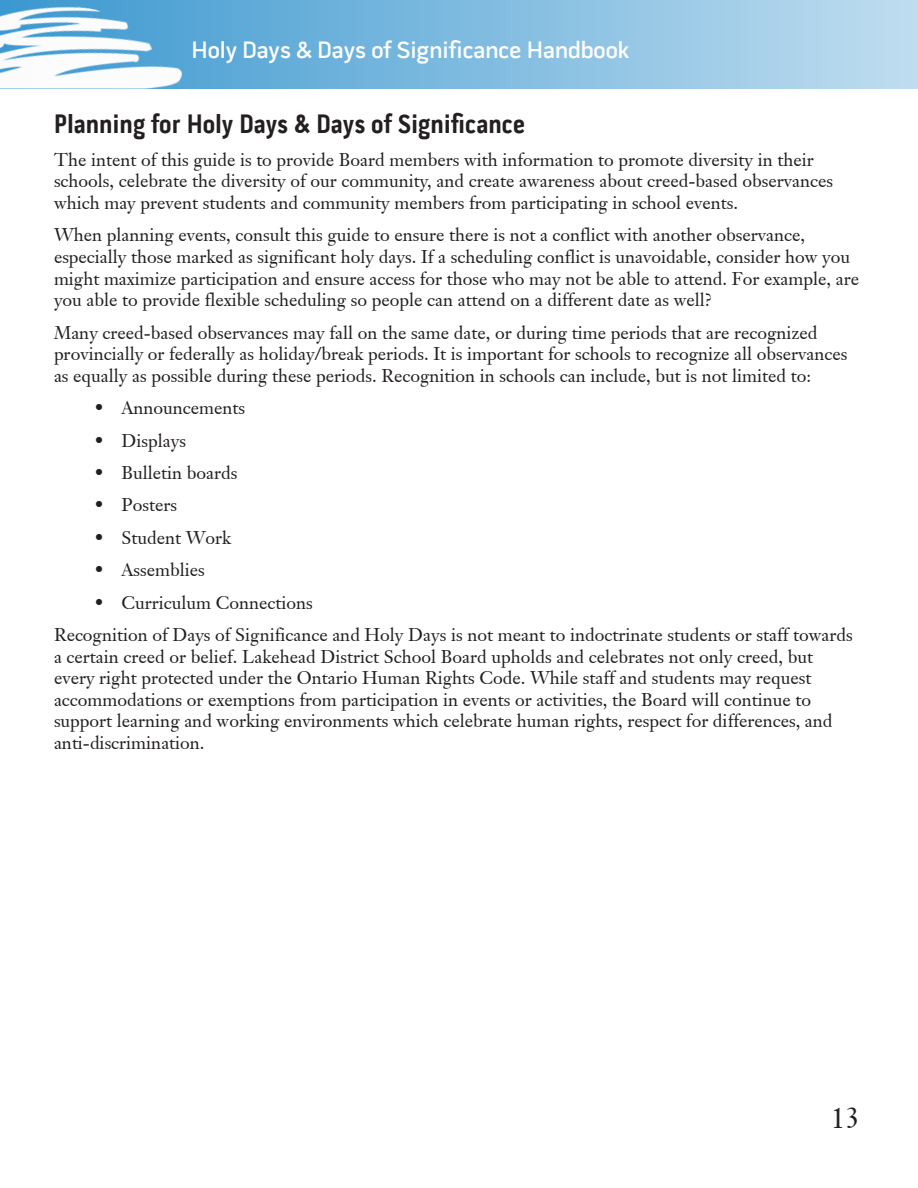
<style>
.page{position:relative;width:918px;height:1188px;background:#fff}
.page>*{position:absolute;margin:0;border:0;box-sizing:border-box;transform-origin:0 0}
.t1{font:28.5px "Janson S Si";color:#231f20}
.t2{font:700 27px "Pill Gothic 300 mg";color:#231f20}
.t3{font:600 24px "Pill Gothic 600 mg";color:#fff}
.t4{font:18px/21.6px "Janson S Si";color:#231f20}
</style>
<div class="page">
<svg style="left:202px;top:0;width:716px;height:89px;background:#8bc1e2"></svg>
<img style="left:0;top:0;width:202px;height:89px">
<h3 class="t3" style="left:191px;top:35px;width:440px">Holy Days &amp; Days of Significance Handbook</h3>
<p class="t2" style="left:54px;top:108px;width:473px">Planning for Holy Days &amp; Days of Significance</p>
<p class="t4" style="left:54px;top:149px;width:780px">The intent of this guide is to provide Board members with information to promote diversity in their schools, celebrate the diversity of our community, and create awareness about creed-based observances which may prevent students and community members from participating in school events.</p>
<p class="t4" style="left:54px;top:224px;width:807px">When planning events, consult this guide to ensure there is not a conflict with another observance, especially those marked as significant holy days. If a scheduling conflict is unavoidable, consider how you might maximize participation and ensure access for those who may not be able to attend. For example, are you able to provide flexible scheduling so people can attend on a different date as well?</p>
<p class="t4" style="left:54px;top:321px;width:795px">Many creed-based observances may fall on the same date, or during time periods that are recognized provincially or federally as holiday/break periods. It is important for schools to recognize all observances as equally as possible during these periods. Recognition in schools can include, but is not limited to:</p>
<p class="t4" style="left:94px;top:397px;width:152px">• Announcements</p>
<p class="t4" style="left:94px;top:429px;width:93px">• Displays</p>
<p class="t4" style="left:94px;top:462px;width:144px">• Bulletin boards</p>
<p class="t4" style="left:94px;top:494px;width:84px">• Posters</p>
<p class="t4" style="left:94px;top:527px;width:138px">• Student Work</p>
<p class="t4" style="left:94px;top:559px;width:112px">• Assemblies</p>
<p class="t4" style="left:94px;top:591px;width:220px">• Curriculum Connections</p>
<p class="t4" style="left:54px;top:624px;width:800px">Recognition of Days of Significance and Holy Days is not meant to indoctrinate students or staff towards a certain creed or belief. Lakehead District School Board upholds and celebrates not only creed, but every right protected under the Ontario Human Rights Code. While staff and students may request accommodations or exemptions from participation in events or activities, the Board will continue to support learning and working environments which celebrate human rights, respect for differences, and anti-discrimination.</p>
<p class="t1" style="left:831px;top:1099px;width:31px">13</p>
</div>
